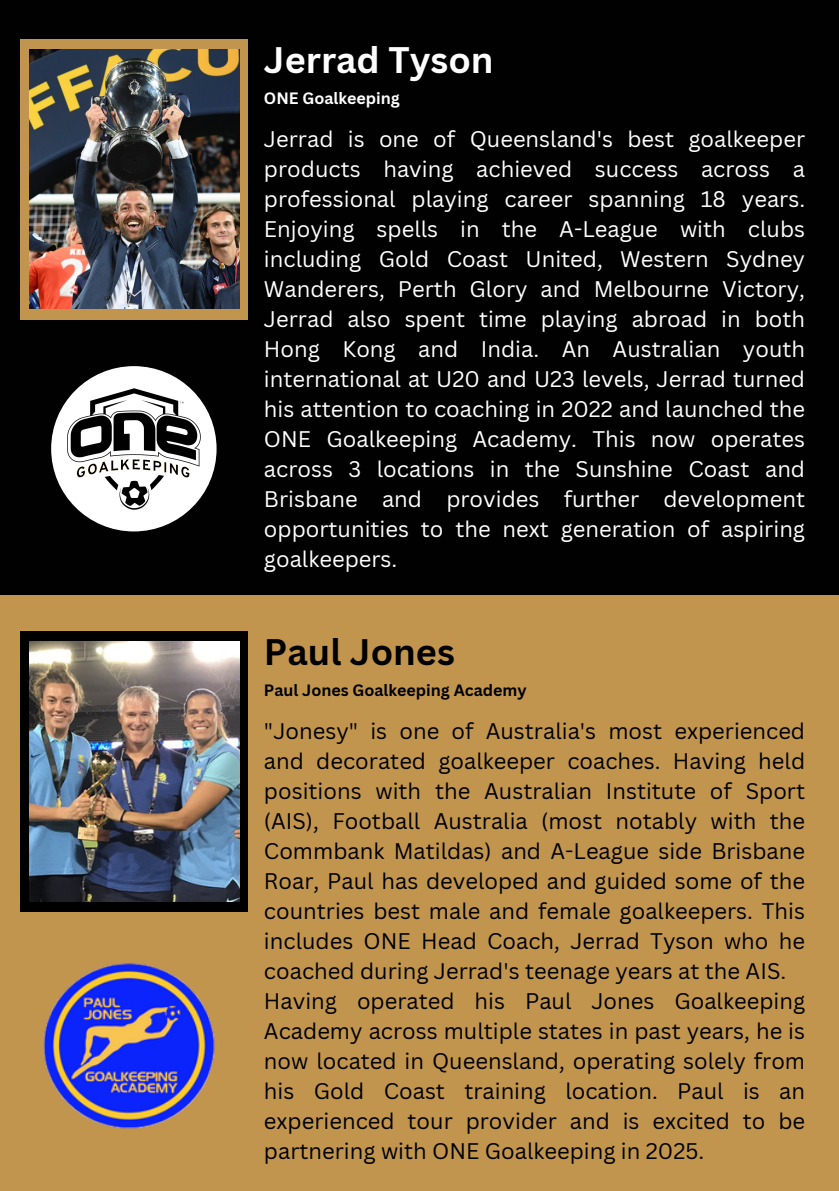
<style>
.page{position:relative;width:839px;height:1191px;background:#fff}
.page>*{position:absolute;margin:0;border:0;box-sizing:border-box;transform-origin:0 0}
.t1{font:700 36px "Canva Sans";color:#fff}
.t2{font:700 36px "Canva Sans";color:#000}
.t3{font:22px/30px "Canva Sans";color:#000}
.t4{font:22px/30px "Canva Sans";color:#fff;text-align:justify}
.t5{font:700 16px "Canva Sans";color:#000}
.t6{font:700 16px "Canva Sans";color:#fff}
</style>
<div class="page">
<div style="left:0;top:0;width:838px;height:1191px;background:#010101"></div>
<div style="left:0;top:595px;width:838px;height:596px;background:#c1954e"></div>
<div style="left:20px;top:631px;width:227px;height:280px;background:#000"></div>
<img style="left:43px;top:963px;width:172px;height:166px">
<img style="left:51px;top:366px;width:166px;height:166px">
<div style="left:20px;top:39px;width:227px;height:280px;background:#c1954e"></div>
<img style="left:29px;top:49px;width:210px;height:260px">
<img style="left:29px;top:642px;width:210px;height:259px">
<h1 class="t1" style="left:264px;top:34px;width:231px">Jerrad Tyson</h1>
<p class="t6" style="left:264px;top:87px;width:137px">ONE Goalkeeping</p>
<p class="t4" style="left:264px;top:124px;width:542px">Jerrad is one of Queensland's best goalkeeper products having achieved success across a professional playing career spanning 18 years.<br>Enjoying spells in the A-League with clubs including Gold Coast United, Western Sydney Wanderers, Perth Glory and Melbourne Victory, Jerrad also spent time playing abroad in both Hong Kong and India. An Australian youth international at U20 and U23 levels, Jerrad turned his attention to coaching in 2022 and launched the ONE Goalkeeping Academy. This now operates across 3 locations in the Sunshine Coast and Brisbane and provides further development opportunities to the next generation of aspiring goalkeepers.</p>
<h2 class="t2" style="left:264px;top:626px;width:192px">Paul Jones</h2>
<p class="t5" style="left:264px;top:679px;width:264px">Paul Jones Goalkeeping Academy</p>
<h1 class="t3" style="left:264px;top:716px;width:542px">"Jonesy" is one of Australia's most experienced and decorated goalkeeper coaches. Having held positions with the Australian Institute of Sport (AIS), Football Australia (most notably with the Commbank Matildas) and A-League side Brisbane Roar, Paul has developed and guided some of the countries best male and female goalkeepers. This includes ONE Head Coach, Jerrad Tyson who he coached during Jerrad's teenage years at the AIS.<br>Having operated his Paul Jones Goalkeeping Academy across multiple states in past years, he is now located in Queensland, operating solely from his Gold Coast training location. Paul is an experienced tour provider and is excited to be partnering with ONE Goalkeeping in 2025.</h1>
</div>
